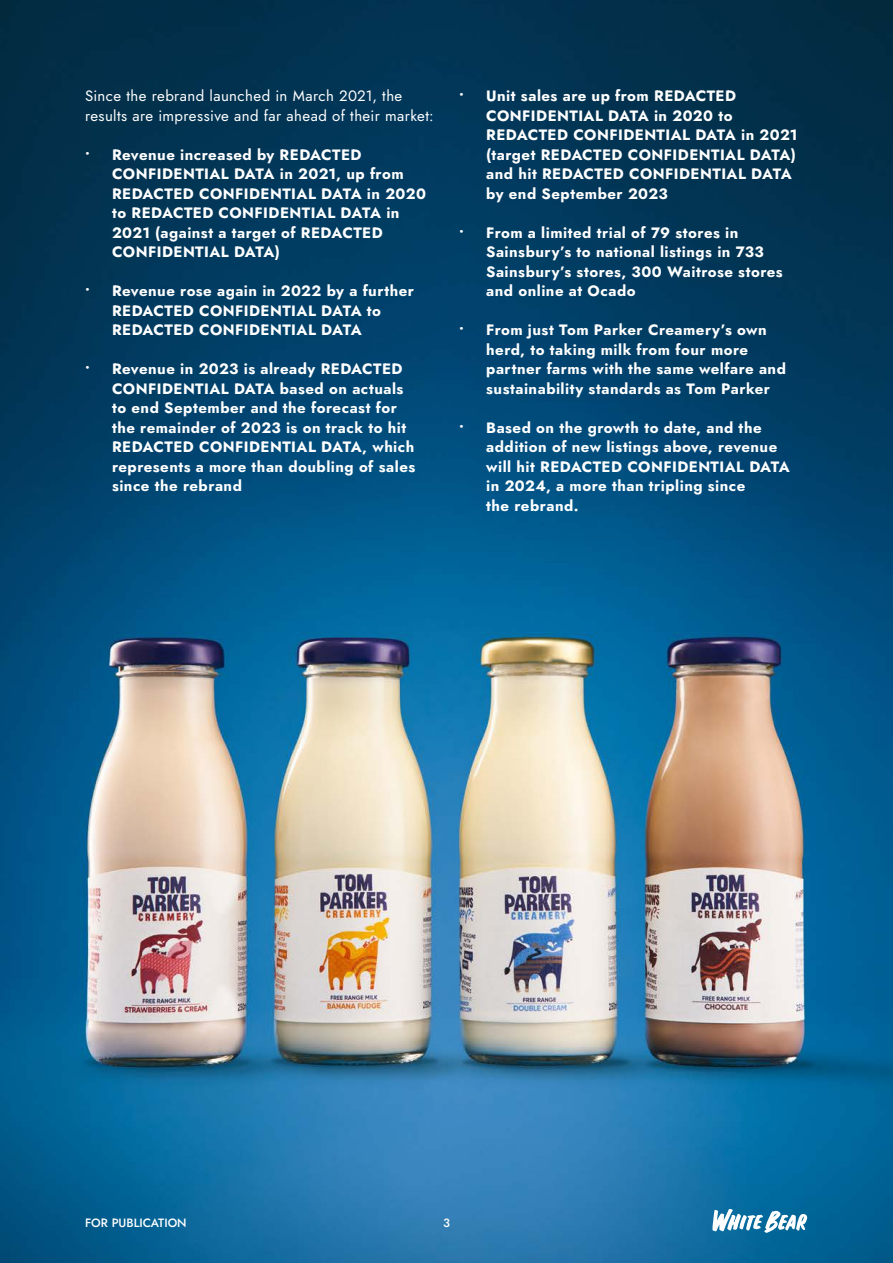
<style>
.page{position:relative;width:893px;height:1263px;background:#fff}
.page>*{position:absolute;margin:0;border:0;box-sizing:border-box;transform-origin:0 0}
.bold_body{font:700 15px/19.5px "Jost";letter-spacing:.03em;color:#fff}
.BODY_COPY{font:15px/19.5px "Jost";letter-spacing:.025em;color:#fff}
.t1{font:500 12px "Jost";color:#fff}
</style>
<div class="page">
<img style="left:0;top:0;width:893px;height:1263px">
<svg style="left:712px;top:1209px;width:95px;height:24px"></svg>
<p class="BODY_COPY" style="left:85px;top:86px;width:350px">Since the rebrand launched in March 2021, the results are impressive and far ahead of their market:</p>
<p class="bold_body" style="left:112px;top:145px;width:315px;text-indent:-27px">• Revenue increased by REDACTED<br>CONFIDENTIAL DATA in 2021, up from<br>REDACTED CONFIDENTIAL DATA in 2020 to REDACTED CONFIDENTIAL DATA in<br>2021 (against a target of REDACTED<br>CONFIDENTIAL DATA)</p>
<p class="bold_body" style="left:112px;top:281px;width:304px;text-indent:-27px">• Revenue rose again in 2022 by a further<br>REDACTED CONFIDENTIAL DATA to<br>REDACTED CONFIDENTIAL DATA</p>
<p class="bold_body" style="left:112px;top:359px;width:305px;text-indent:-27px">• Revenue in 2023 is already REDACTED CONFIDENTIAL DATA based on actuals to end September and the forecast for the remainder of 2023 is on track to hit REDACTED CONFIDENTIAL DATA, which represents a more than doubling of sales since the rebrand</p>
<p class="bold_body" style="left:486px;top:86px;width:313px;text-indent:-27px">• Unit sales are up from REDACTED<br>CONFIDENTIAL DATA in 2020 to<br>REDACTED CONFIDENTIAL DATA in 2021 (target REDACTED CONFIDENTIAL DATA) and hit REDACTED CONFIDENTIAL DATA by end September 2023</p>
<p class="bold_body" style="left:486px;top:223px;width:298px;text-indent:-27px">• From a limited trial of 79 stores in Sainsbury’s to national listings in 733<br>Sainsbury’s stores, 300 Waitrose stores and online at Ocado</p>
<p class="bold_body" style="left:486px;top:320px;width:301px;text-indent:-27px">• From just Tom Parker Creamery’s own herd, to taking milk from four more partner farms with the same welfare and sustainability standards as Tom Parker</p>
<p class="bold_body" style="left:486px;top:418px;width:305px;text-indent:-27px">• Based on the growth to date, and the addition of new listings above, revenue will hit REDACTED CONFIDENTIAL DATA in 2024, a more than tripling since<br>the rebrand.</p>
<p class="t1" style="left:85px;top:1214px;width:103px">FOR PUBLICATION</p>
<p class="t1" style="left:443px;top:1214px;width:8px">3</p>
</div>
